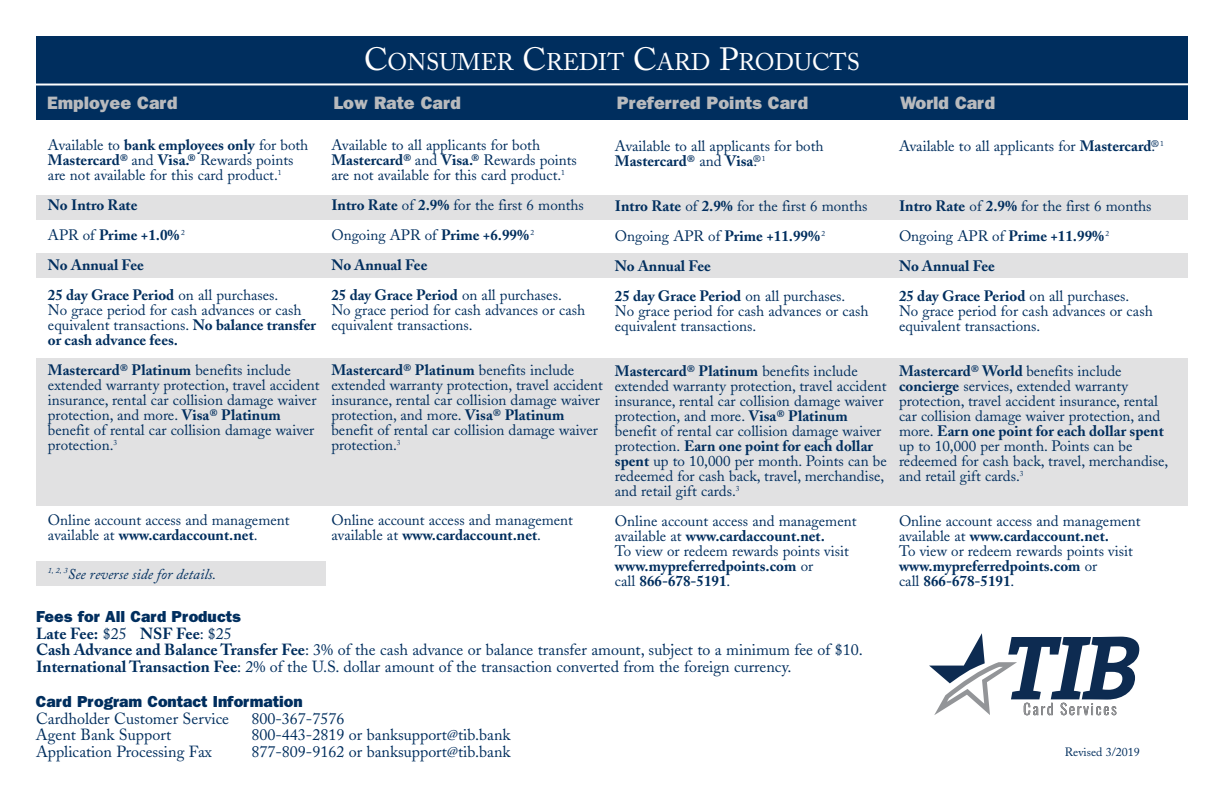
<style>
.page{position:relative;width:1224px;height:792px;background:#fff}
.page>*{position:absolute;margin:0;border:0;box-sizing:border-box;transform-origin:0 0}
.t1{font:24px "Adobe Caslon";color:#fff}
.t2{font:800 18px "Franklin Gothic";color:#b8babd}
.t3{font:16px/16.6px "Adobe Caslon";color:#002e5e}
.t4{font:800 16px "Franklin Gothic";color:#002e5e}
.t5{font:15px/15px "Adobe Caslon";color:#002e5e}
.t6{font:700 15px/30px "Adobe Caslon";color:#002e5e}
.t7{font:italic 15px "Adobe Caslon Pro";color:#002e5e}
.t8{font:12px "Adobe Caslon";color:#002e5e}
.s1{font-size:32px}
.s2{font-weight:700}
.s3{font-weight:400}
.s4{font-size:14px}
</style>
<div class="page">
<div style="left:36px;top:195px;width:1152px;height:25px;background:#e1e1e2"></div>
<div style="left:36px;top:253px;width:1152px;height:25px;background:#e1e1e2"></div>
<div style="left:36px;top:561px;width:289px;height:25px;background:#e1e1e2"></div>
<div style="left:36px;top:358px;width:1152px;height:148px;background:#e1e1e2"></div>
<div style="left:36px;top:36px;width:1152px;height:84px;background:#002e5e"></div>
<hr style="left:33px;top:83px;width:1160px;height:3px;background:#fff">
<svg style="left:929px;top:633px;width:210px;height:82px"></svg>
<h1 class="t1" style="left:364px;top:53px;width:497px"><span class="s1">C</span>ONSUMER <span class="s1">C</span>REDIT <span class="s1">C</span>ARD <span class="s1">P</span>RODUCTS</h1>
<p class="t2" style="left:47px;top:92px;width:132px">Employee Card</p>
<p class="t2" style="left:334px;top:92px;width:129px">Low Rate Card</p>
<p class="t2" style="left:617px;top:92px;width:193px">Preferred Points Card</p>
<p class="t2" style="left:900px;top:92px;width:97px">World Card</p>
<p class="t5" style="left:48px;top:139px;width:262px">Available to <span class="s2">bank employees only</span> for both<br><span class="s2">Mastercard®</span> and <span class="s2">Visa.®</span> Rewards points are not available for this card product.<sup>1</sup></p>
<p class="t6" style="left:48px;top:192px;width:232px">No Intro Rate<br><span class="s3">APR of</span> Prime +1.0% <sup>2<br></sup>No Annual Fee<br>25 day Grace Period <span class="s3">on all purchases.</span></p>
<p class="t5" style="left:48px;top:304px;width:270px">No grace period for cash advances or cash equivalent transactions. <span class="s2">No balance transfer or cash advance fees.</span></p>
<p class="t5" style="left:48px;top:364px;width:273px"><span class="s2">Mastercard® Platinum</span> benefits include extended warranty protection, travel accident insurance, rental car collision damage waiver protection, and more. <span class="s2">Visa® Platinum </span>benefit of rental car collision damage waiver protection.<sup>3</sup></p>
<p class="t5" style="left:331px;top:139px;width:247px">Available to all applicants for both<br><span class="s2">Mastercard®</span> and <span class="s2">Visa.®</span> Rewards points are not available for this card product.<sup>1</sup></p>
<p class="t6" style="left:331px;top:192px;width:254px">Intro Rate <span class="s3">of</span> 2.9% <span class="s3">for the first 6 months<br>Ongoing APR of</span> Prime +6.99% <sup>2<br></sup>No Annual Fee<br>25 day Grace Period <span class="s3">on all purchases.</span></p>
<p class="t5" style="left:331px;top:304px;width:255px">No grace period for cash advances or cash equivalent transactions.</p>
<p class="t5" style="left:331px;top:364px;width:273px"><span class="s2">Mastercard® Platinum</span> benefits include extended warranty protection, travel accident insurance, rental car collision damage waiver protection, and more. <span class="s2">Visa® Platinum </span>benefit of rental car collision damage waiver protection.<sup>3</sup></p>
<p class="t5" style="left:615px;top:140px;width:210px">Available to all applicants for both<br><span class="s2">Mastercard®</span> and <span class="s2">Visa</span>®. <sup>1</sup></p>
<p class="t6" style="left:615px;top:193px;width:254px">Intro Rate <span class="s3">of</span> 2.9% <span class="s3">for the first 6 months<br>Ongoing APR of</span> Prime +11.99% <sup>2<br></sup>No Annual Fee<br>25 day Grace Period <span class="s3">on all purchases.</span></p>
<p class="t5" style="left:615px;top:305px;width:255px">No grace period for cash advances or cash equivalent transactions.</p>
<p class="t5" style="left:615px;top:365px;width:273px"><span class="s2">Mastercard® Platinum</span> benefits include extended warranty protection, travel accident insurance, rental car collision damage waiver protection, and more. <span class="s2">Visa® Platinum </span>benefit of rental car collision damage waiver protection. <span class="s2">Earn one point for each dollar spent</span> up to 10,000 per month. Points can be redeemed for cash back, travel, merchandise, and retail gift cards.<sup>3</sup></p>
<p class="t5" style="left:615px;top:515px;width:243px">Online account access and management available at <span class="s2">www.cardaccount.net.<br></span>To view or redeem rewards points visit <span class="s2">www.mypreferredpoints.com</span> or<br>call <span class="s2">866-678-5191</span>.</p>
<p class="t5" style="left:899px;top:140px;width:266px">Available to all applicants for <span class="s2">Mastercard</span>®. <sup>1</sup></p>
<p class="t6" style="left:899px;top:193px;width:254px">Intro Rate <span class="s3">of</span> 2.9% <span class="s3">for the first 6 months<br>Ongoing APR of</span> Prime +11.99% <sup>2<br></sup>No Annual Fee<br>25 day Grace Period <span class="s3">on all purchases.</span></p>
<p class="t5" style="left:899px;top:305px;width:255px">No grace period for cash advances or cash equivalent transactions.</p>
<p class="t5" style="left:899px;top:365px;width:271px"><span class="s2">Mastercard® World</span> benefits include <span class="s2">concierge</span> services, extended warranty protection, travel accident insurance, rental car collision damage waiver protection, and more. <span class="s2">Earn one point for each dollar spent </span>up to 10,000 per month. Points can be redeemed for cash back, travel, merchandise, and retail gift cards.<sup>3</sup></p>
<p class="t5" style="left:899px;top:515px;width:243px">Online account access and management available at <span class="s2">www.cardaccount.net.<br></span>To view or redeem rewards points visit <span class="s2">www.mypreferredpoints.com</span> or<br>call <span class="s2">866-678-5191</span>.</p>
<p class="t5" style="left:48px;top:514px;width:243px">Online account access and management available at <span class="s2">www.cardaccount.net</span>.</p>
<p class="t5" style="left:331px;top:514px;width:243px">Online account access and management available at <span class="s2">www.cardaccount.net</span>.</p>
<p class="t7" style="left:48px;top:569px;width:170px"><sup>1,</sup> <sup>2,</sup> <sup>3</sup>See reverse side for details.</p>
<p class="t4" style="left:36px;top:607px;width:206px">Fees for All Card Products</p>
<p class="t3" style="left:36px;top:627px;width:829px"><span class="s2">Late Fee:</span> $25 <span class="s2">NSF Fee</span>: $25<br><span class="s2">Cash Advance and Balance Transfer Fee</span>: 3% of the cash advance or balance transfer amount, subject to a minimum fee of $10.<br><span class="s2">International Transaction Fee</span>: 2% of the U.S. dollar amount of the transaction converted from the foreign currency.</p>
<p class="t4" style="left:36px;top:692px;width:268px">Card Program Contact Information</p>
<p class="t3" style="left:36px;top:712px;width:195px">Cardholder Customer Service</p>
<p class="t3" style="left:251px;top:712px;width:94px">800-367-7576</p>
<p class="t3" style="left:36px;top:728px;width:137px">Agent Bank Support</p>
<p class="t3" style="left:251px;top:728px;width:261px">800-443-2819 or banksupport<span class="s4">@</span>tib.bank</p>
<p class="t3" style="left:36px;top:745px;width:177px">Application Processing Fax</p>
<p class="t3" style="left:251px;top:745px;width:261px">877-809-9162 or banksupport<span class="s4">@</span>tib.bank</p>
<p class="t8" style="left:1065px;top:748px;width:77px">Revised 3/2019</p>
</div>
